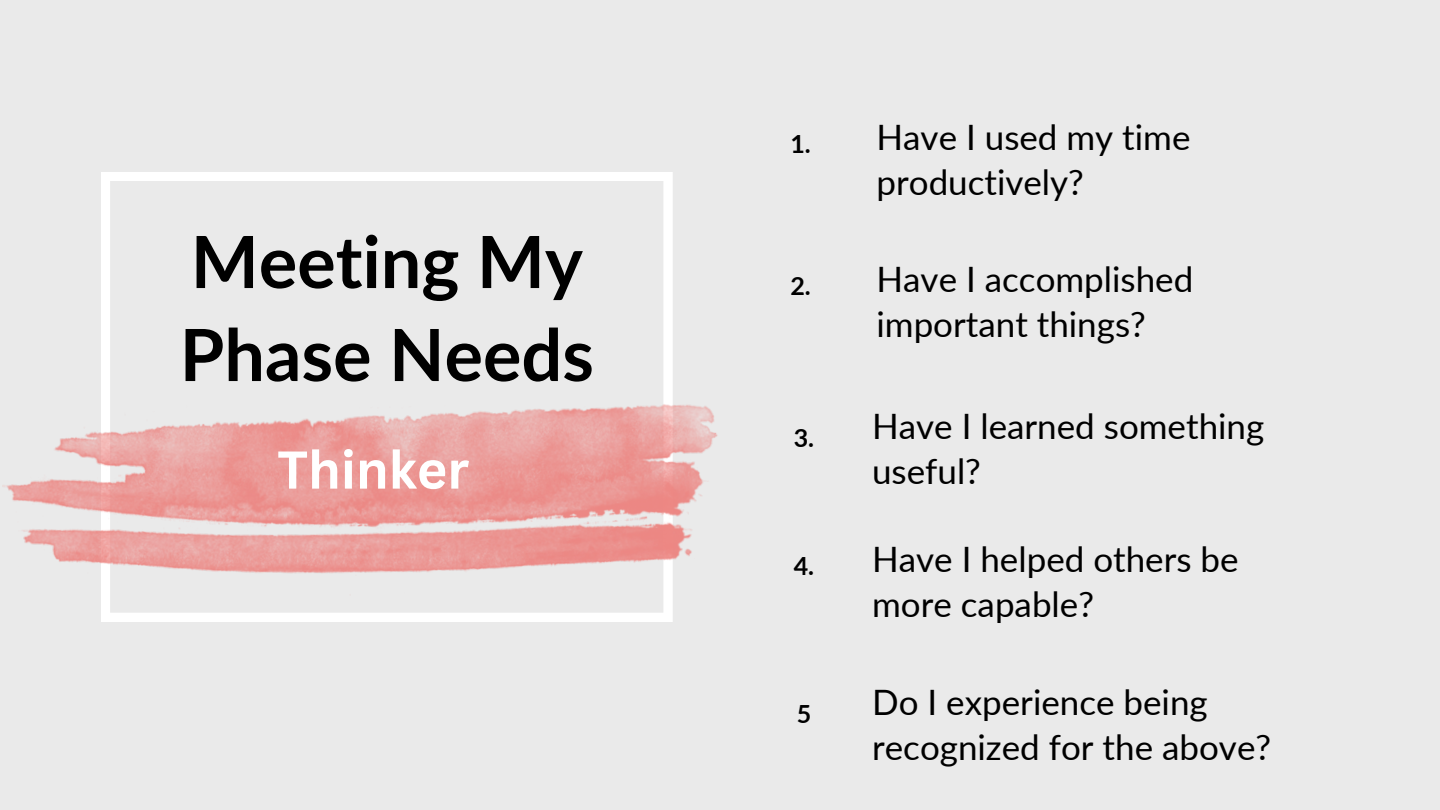
<style>
.page{position:relative;width:1440px;height:810px;background:#eaeaea}
.page>*{position:absolute;margin:0;border:0;box-sizing:border-box;transform-origin:0 0}
.t1{font:700 72px "Lato";color:#000}
.t2{font:700 52px "Canva Sans";color:#fff}
.t3{font:35px/45px "Lato";color:#000}
.t4{font:700 25px "Lato";color:#000}
</style>
<div class="page">
<svg style="left:101px;top:172px;width:572px;height:450px"></svg>
<img style="left:2px;top:390px;width:716px;height:215px">
<p class="t1" style="left:191px;top:217px;width:394px">Meeting My</p>
<p class="t1" style="left:180px;top:310px;width:416px">Phase Needs</p>
<h2 class="t2" style="left:277px;top:433px;width:193px">Thinker</h2>
<p class="t4" style="left:790px;top:128px;width:22px">1.</p>
<p class="t4" style="left:790px;top:271px;width:22px">2.</p>
<p class="t4" style="left:794px;top:423px;width:22px">3.</p>
<p class="t4" style="left:794px;top:551px;width:22px">4.</p>
<p class="t4" style="left:797px;top:699px;width:16px">5</p>
<p class="t3" style="left:877px;top:114px;width:316px">Have I used my time</p>
<p class="t3" style="left:877px;top:159px;width:209px">productively?</p>
<p class="t3" style="left:877px;top:256px;width:318px">Have I accomplished</p>
<p class="t3" style="left:877px;top:301px;width:271px">important things?</p>
<p class="t3" style="left:872px;top:403px;width:394px">Have I learned something</p>
<p class="t3" style="left:872px;top:448px;width:110px">useful?</p>
<p class="t3" style="left:872px;top:536px;width:368px">Have I helped others be</p>
<p class="t3" style="left:872px;top:581px;width:223px">more capable?</p>
<p class="t3" style="left:872px;top:679px;width:401px">Do I experience being recognized for the above?</p>
</div>
